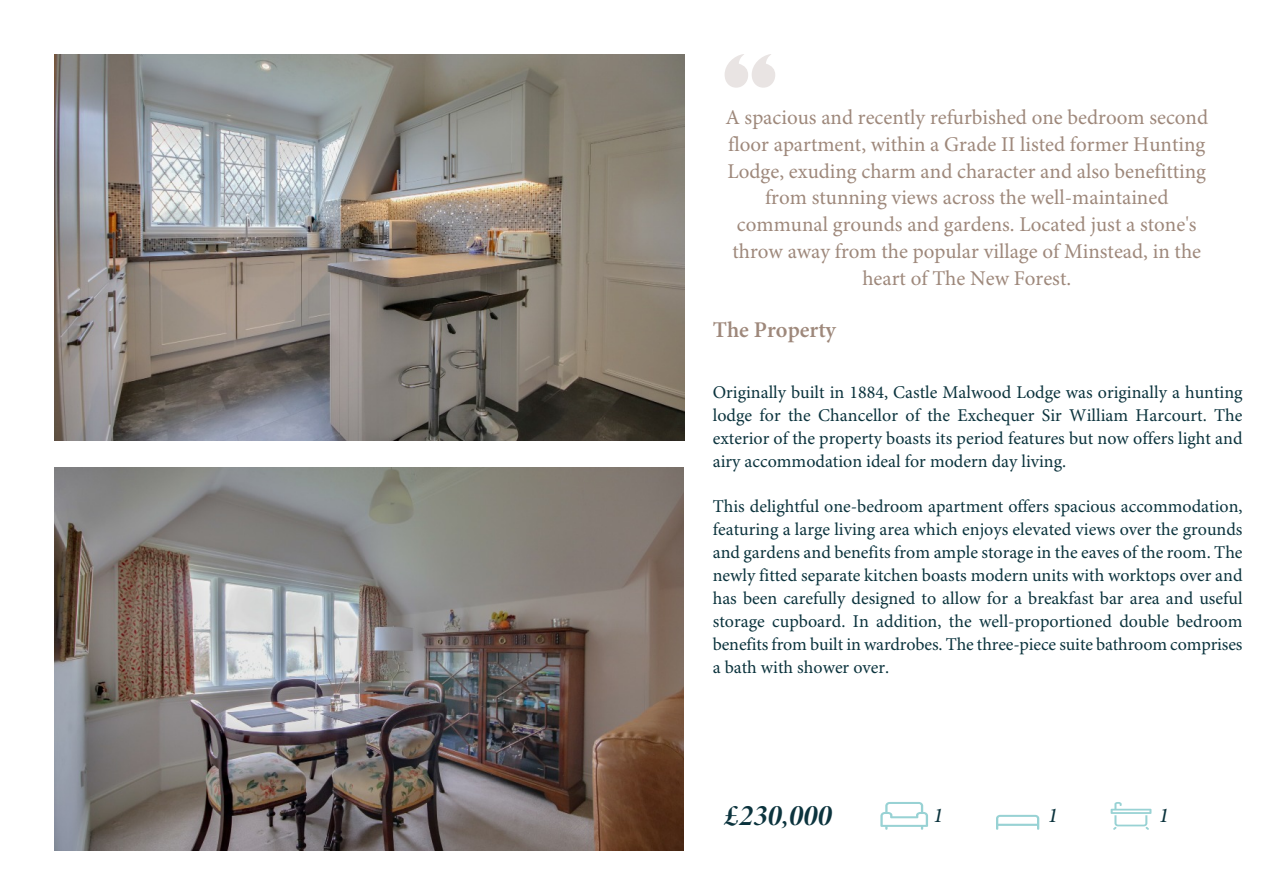
<style>
.page{position:relative;width:1263px;height:893px;background:#fff}
.page>*{position:absolute;margin:0;border:0;box-sizing:border-box;transform-origin:0 0}
.t1{font:30px "Minion Pro Bold It Disp";color:#0b333d}
.t2{font:600 22.5px "Minion Pro";color:#9e887b}
.t3{font:21px/26.8px "Minion Pro";color:#9e887b;text-align:center}
.t4{font:italic 500 21px "Minion Pro";color:#0b333d}
.t5{font:18px/23px "Minion Pro";color:#0b333d;text-align:justify}
</style>
<div class="page">
<svg style="left:724px;top:54px;width:51px;height:34px"></svg>
<svg style="left:1110px;top:802px;width:41px;height:28px"></svg>
<svg style="left:996px;top:815px;width:43px;height:15px"></svg>
<hr style="left:997px;top:824px;width:41px;height:2px;background:#98d2d4">
<svg style="left:880px;top:802px;width:48px;height:28px"></svg>
<img style="left:54px;top:54px;width:630px;height:386px">
<img style="left:54px;top:467px;width:630px;height:384px">
<p class="t3" style="left:725px;top:106px;width:484px">A spacious and recently refurbished one bedroom second floor apartment, within a Grade II listed former Hunting Lodge, exuding charm and character and also benefitting from stunning views across the well-maintained communal grounds and gardens. Located just a stone's throw away from the popular village of Minstead, in the heart of The New Forest.</p>
<p class="t2" style="left:713px;top:321px;width:125px">The Property</p>
<p class="t5" style="left:713px;top:382px;width:531px">Originally built in 1884, Castle Malwood Lodge was originally a hunting lodge for the Chancellor of the Exchequer Sir William Harcourt. The exterior of the property boasts its period features but now offers light and airy accommodation ideal for modern day living.</p>
<p class="t5" style="left:713px;top:497px;width:531px">This delightful one-bedroom apartment offers spacious accommodation, featuring a large living area which enjoys elevated views over the grounds and gardens and benefits from ample storage in the eaves of the room. The newly fitted separate kitchen boasts modern units with worktops over and has been carefully designed to allow for a breakfast bar area and useful storage cupboard. In addition, the well-proportioned double bedroom benefits from built in wardrobes. The three-piece suite bathroom comprises a bath with shower over.</p>
<h1 class="t1" style="left:724px;top:803px;width:109px">£230,000</h1>
<p class="t4" style="left:933px;top:807px;width:12px">1</p>
<p class="t4" style="left:1048px;top:807px;width:12px">1</p>
<p class="t4" style="left:1159px;top:807px;width:12px">1</p>
</div>
